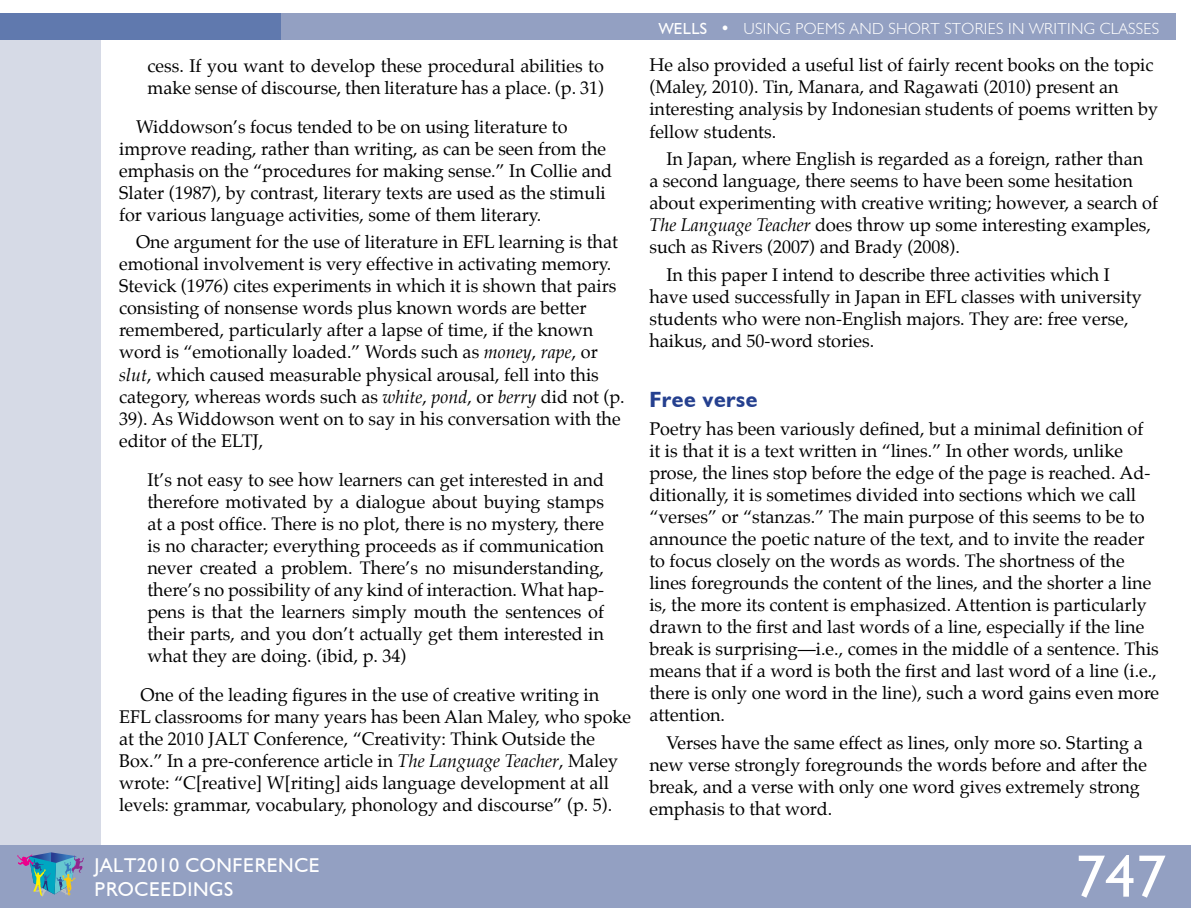
<style>
.page{position:relative;width:1191px;height:908px;background:#fff}
.page>*{position:absolute;margin:0;border:0;box-sizing:border-box;transform-origin:0 0}
.t1{font:60px "Humanist 521 BT";color:#fff}
.t2{font:700 22px "Humanist 521 BT";letter-spacing:.025em;color:#25408f}
.t3{font:20px/24px "Humanist 521 BT";letter-spacing:.03em;color:#fff}
.t4{font:18px/22px "Palatino";color:#000}
.t5{font:300 16px "Humanist 521 BT";letter-spacing:.02em;color:#fff}
.s1{font-style:italic}
.s2{font-weight:400}
</style>
<div class="page">
<div style="left:0;top:14px;width:101px;height:888px;background:#d6dae6"></div>
<div style="left:0;top:845px;width:1191px;height:62px;background:#93a0c2"></div>
<div style="left:0;top:13px;width:281px;height:27px;background:#6079ae"></div>
<div style="left:281px;top:13px;width:895px;height:27px;background:#93a0c2"></div>
<svg style="left:17px;top:852px;width:67px;height:44px"></svg>
<p class="t4" style="left:147px;top:54px;width:458px">cess. If you want to develop these procedural abilities to make sense of discourse, then literature has a place. (p. 31)</p>
<p class="t4" style="left:119px;top:115px;width:495px;text-indent:17px">Widdowson’s focus tended to be on using literature to improve reading, rather than writing, as can be seen from the emphasis on the “procedures for making sense.” In Collie and Slater (1987), by contrast, literary texts are used as the stimuli for various language activities, some of them literary.</p>
<p class="t4" style="left:119px;top:231px;width:507px;text-indent:17px">One argument for the use of literature in EFL learning is that emotional involvement is very effective in activating memory.<br>Stevick (1976) cites experiments in which it is shown that pairs consisting of nonsense words plus known words are better remembered, particularly after a lapse of time, if the known word is “emotionally loaded.” Words such as <span class="s1">money</span>, <span class="s1">rape</span>, or <span class="s1">slut</span>, which caused measurable physical arousal, fell into this category, whereas words such as <span class="s1">white</span>, <span class="s1">pond</span>, or <span class="s1">berry</span> did not (p.<br>39). As Widdowson went on to say in his conversation with the editor of the ELTJ,</p>
<p class="t4" style="left:147px;top:468px;width:458px;text-align:justify">It’s not easy to see how learners can get interested in and therefore motivated by a dialogue about buying stamps at a post office. There is no plot, there is no mystery, there is no character; everything proceeds as if communication never created a problem. There’s no misunderstanding, there’s no possibility of any kind of interaction. What hap&shy;pens is that the learners simply mouth the sentences of their parts, and you don’t actually get them interested in what they are doing. (ibid, p. 34)</p>
<p class="t4" style="left:119px;top:683px;width:513px;text-indent:22px">One of the leading figures in the use of creative writing in EFL classrooms for many years has been Alan Maley, who spoke at the 2010 JALT Conference, “Creativity: Think Outside the Box.” In a pre-conference article in <span class="s1">The Language Teacher</span>, Maley wrote: “C[reative] W[riting] aids language development at all levels: grammar, vocabulary, phonology and discourse” (p. 5).</p>
<p class="t3" style="left:95px;top:851px;width:224px">JALT2010 CONFERENCE<br>PROCEEDINGS</p>
<p class="t5" style="left:658px;top:19px;width:502px"><span class="s2">Wells</span> • USING POEMS AND SHORT STORIES IN WRITING CLASSES</p>
<p class="t4" style="left:649px;top:54px;width:510px">He also provided a useful list of fairly recent books on the topic (Maley, 2010). Tin, Manara, and Ragawati (2010) present an interesting analysis by Indonesian students of poems written by fellow students.</p>
<p class="t4" style="left:649px;top:148px;width:510px;text-indent:17px">In Japan, where English is regarded as a foreign, rather than<br>a second language, there seems to have been some hesitation about experimenting with creative writing; however, a search of <span class="s1">The Language Teacher</span> does throw up some interesting examples, such as Rivers (2007) and Brady (2008).</p>
<p class="t4" style="left:649px;top:263px;width:494px;text-indent:17px">In this paper I intend to describe three activities which I have used successfully in Japan in EFL classes with university students who were non-English majors. They are: free verse, haikus, and 50-word stories.</p>
<p class="t2" style="left:649px;top:385px;width:110px">Free verse</p>
<p class="t4" style="left:649px;top:417px;width:511px">Poetry has been variously defined, but a minimal definition of<br>it is that it is a text written in “lines.” In other words, unlike prose, the lines stop before the edge of the page is reached. Ad&shy;ditionally, it is sometimes divided into sections which we call “verses” or “stanzas.” The main purpose of this seems to be to announce the poetic nature of the text, and to invite the reader to focus closely on the words as words. The shortness of the lines foregrounds the content of the lines, and the shorter a line is, the more its content is emphasized. Attention is particularly drawn to the first and last words of a line, especially if the line break is surprising—i.e., comes in the middle of a sentence. This means that if a word is both the first and last word of a line (i.e., there is only one word in the line), such a word gains even more attention.</p>
<p class="t4" style="left:649px;top:731px;width:499px;text-indent:17px">Verses have the same effect as lines, only more so. Starting a new verse strongly foregrounds the words before and after the break, and a verse with only one word gives extremely strong emphasis to that word.</p>
<h1 class="t1" style="left:1075px;top:838px;width:92px">747</h1>
</div>
